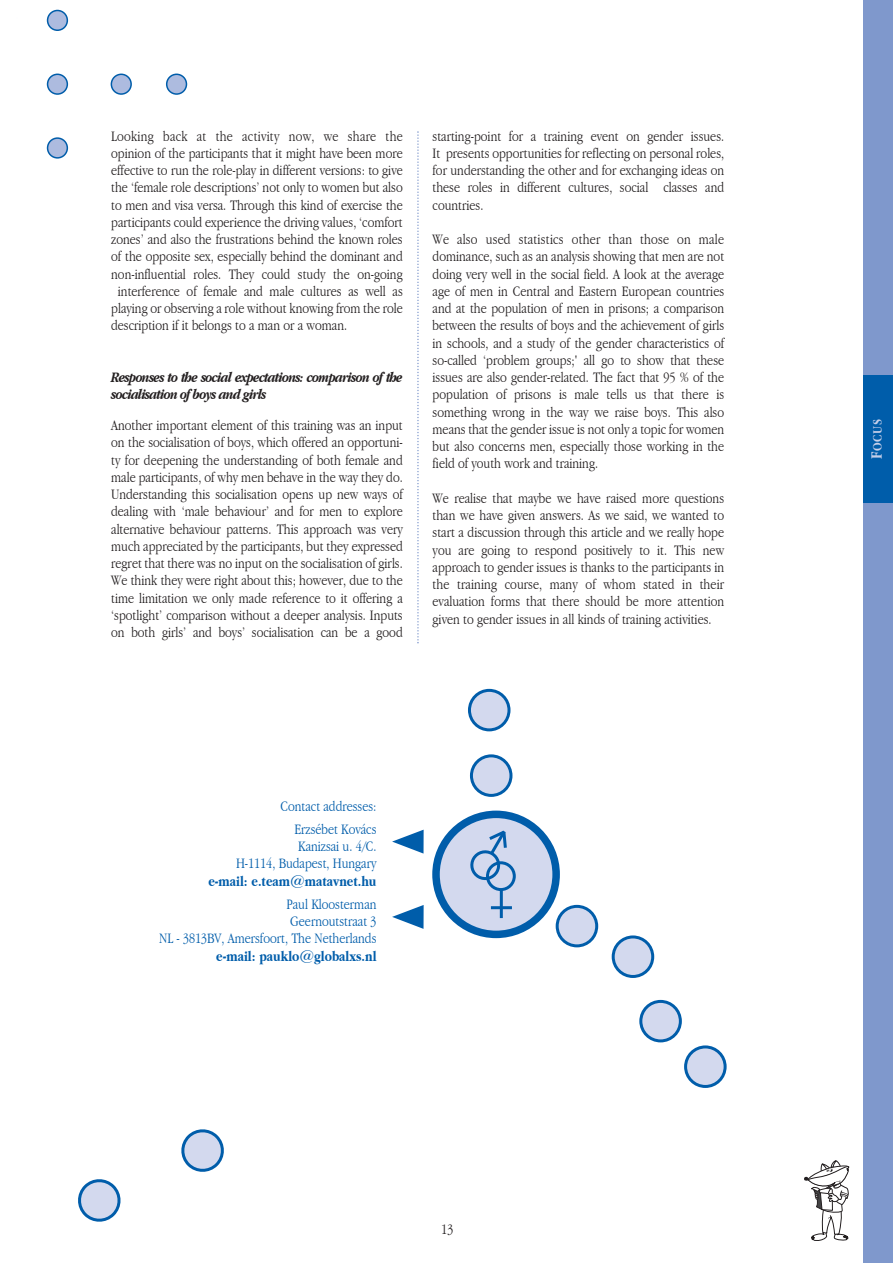
<style>
.page{position:relative;width:893px;height:1263px;background:#fff}
.page>*{position:absolute;margin:0;border:0;box-sizing:border-box;transform-origin:0 0}
.t1{font:300 condensed 15px/17.2px "Garamond";color:#231f20;text-align:justify}
.t2{font:300 condensed 15px/17.2px "Garamond";color:#005daa;text-align:right}
.t3{font:italic 700 condensed 15px/17.2px "Garamond";letter-spacing:-.05em;color:#231f20}
.t4{font:700 condensed 15px "Garamond";color:#005daa}
.t5{font:700 condensed 13.5px "Garamond";color:#c6cfe9}
.s1{font-size:16.5px}
</style>
<div class="page">
<svg style="left:392px;top:830px;width:31px;height:24px"></svg>
<svg style="left:392px;top:905px;width:31px;height:24px"></svg>
<svg style="left:470px;top:754px;width:42px;height:43px"></svg>
<svg style="left:468px;top:689px;width:42px;height:42px"></svg>
<svg style="left:611px;top:935px;width:43px;height:43px"></svg>
<svg style="left:639px;top:1000px;width:87px;height:88px"></svg>
<svg style="left:432px;top:811px;width:166px;height:136px"></svg>
<div style="left:863px;top:0;width:29px;height:1263px;background:#7f98cc"></div>
<div style="left:863px;top:376px;width:29px;height:127px;background:#005daa"></div>
<svg style="left:804px;top:1160px;width:46px;height:81px"></svg>
<svg style="left:417px;top:131px;width:1px;height:512px"></svg>
<svg style="left:47px;top:10px;width:21px;height:21px"></svg>
<svg style="left:47px;top:74px;width:21px;height:21px"></svg>
<svg style="left:111px;top:74px;width:21px;height:21px"></svg>
<svg style="left:166px;top:74px;width:21px;height:21px"></svg>
<svg style="left:47px;top:137px;width:21px;height:22px"></svg>
<svg style="left:78px;top:1179px;width:43px;height:43px"></svg>
<svg style="left:181px;top:1129px;width:43px;height:43px"></svg>
<p class="t1" style="left:111px;top:127px;width:293px">Looking back at the activity now, we share the</p>
<p class="t1" style="left:111px;top:145px;width:293px">opinion of the participants that it might have been more</p>
<p class="t1" style="left:111px;top:162px;width:293px">effective to run the role-play in different versions: to give</p>
<p class="t1" style="left:111px;top:179px;width:293px">the ‘female role descriptions’ not only to women but also</p>
<p class="t1" style="left:111px;top:196px;width:293px">to men and visa versa. Through this kind of exercise the</p>
<p class="t1" style="left:111px;top:214px;width:293px">participants could experience the driving values, ‘comfort</p>
<p class="t1" style="left:111px;top:231px;width:293px">zones’ and also the frustrations behind the known roles</p>
<p class="t1" style="left:111px;top:248px;width:293px">of the opposite sex, especially behind the dominant and</p>
<p class="t1" style="left:111px;top:265px;width:293px">non-influential roles. They could study the on-going</p>
<p class="t1" style="left:118px;top:283px;width:286px">interference of female and male cultures as well as</p>
<p class="t1" style="left:111px;top:300px;width:293px">playing or observing a role without knowing from the role</p>
<p class="t1" style="left:111px;top:317px;width:237px">description if it belongs to a man or a woman.</p>
<p class="t3" style="left:111px;top:369px;width:293px">Responses to the social expectations: comparison of the socialisation of boys and girls</p>
<p class="t1" style="left:111px;top:417px;width:293px">Another important element of this training was an input on the socialisation of boys, which offered an opportuni&shy;ty for deepening the understanding of both female and male participants, of why men behave in the way they do.<br>Understanding this socialisation opens up new ways of dealing with ‘male behaviour’ and for men to explore alternative behaviour patterns. This approach was very much appreciated by the participants, but they expressed regret that there was no input on the socialisation of girls.<br>We think they were right about this; however, due to the time limitation we only made reference to it offering a ‘spotlight’ comparison without a deeper analysis. Inputs on both girls’ and boys’ socialisation can be a good</p>
<p class="t1" style="left:432px;top:127px;width:293px">starting-point for a training event on gender issues.<br>It presents opportunities for reflecting on personal roles, for understanding the other and for exchanging ideas on these roles in different cultures, social classes and countries.</p>
<p class="t1" style="left:432px;top:231px;width:293px">We also used statistics other than those on male dominance, such as an analysis showing that men are not doing very well in the social field. A look at the average age of men in Central and Eastern European countries and at the population of men in prisons; a comparison between the results of boys and the achievement of girls in schools, and a study of the gender characteristics of so-called ‘problem groups;' all go to show that these issues are also gender-related. The fact that 95 % of the population of prisons is male tells us that there is something wrong in the way we raise boys. This also means that the gender issue is not only a topic for women but also concerns men, especially those working in the field of youth work and training.</p>
<p class="t1" style="left:432px;top:490px;width:293px">We realise that maybe we have raised more questions than we have given answers. As we said, we wanted to start a discussion through this article and we really hope you are going to respond positively to it. This new approach to gender issues is thanks to the participants in the training course, many of whom stated in their evaluation forms that there should be more attention given to gender issues in all kinds of training activities.</p>
<p class="t2" style="left:280px;top:794px;width:97px;line-height:23.2px">Contact addresses:<br>Erzsébet Kovács</p>
<p class="t2" style="left:236px;top:838px;width:142px">Kanizsai u. 4/C.<br>H-1114, Budapest, Hungary</p>
<p class="t4" style="left:208px;top:872px;width:170px">e-mail: e.team@matavnet.hu</p>
<p class="t2" style="left:159px;top:895px;width:219px">Paul Kloosterman<br>Geernoutstraat 3<br>NL - 3813BV, Amersfoort, The Netherlands</p>
<p class="t4" style="left:216px;top:947px;width:162px">e-mail: pauklo@globalxs.nl</p>
<p class="t1" style="left:441px;top:1220px;width:14px">13</p>
<p class="t5" style="left:869px;top:459px;width:42px;rotate:-90deg"><span class="s1">F</span>OCUS</p>
</div>
